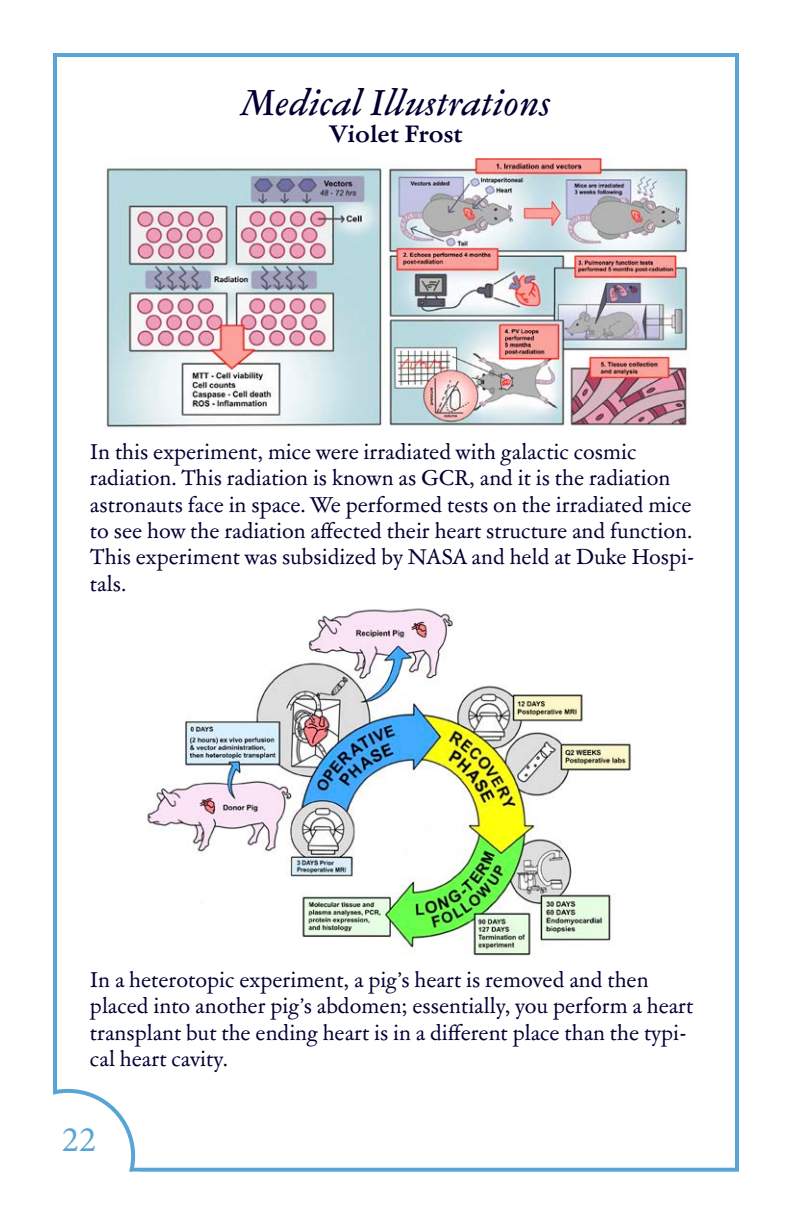
<style>
.page{position:relative;width:792px;height:1224px;background:#fff}
.page>*{position:absolute;margin:0;border:0;box-sizing:border-box;transform-origin:0 0}
.t1{font:36px "Minion Pro";color:#58a5d5}
.t2{font:italic 34px "Garamond ATF Micro";color:#000032}
.t3{font:22px/26.4px "Garamond ATF Subhead";color:#000032}
.t4{font:700 22px "Garamond ATF Micro";color:#000032}
</style>
<div class="page">
<img style="left:106px;top:158px;width:583px;height:271px">
<img style="left:147px;top:608px;width:484px;height:347px">
<div style="left:53px;top:53px;width:686px;height:1119px;border:4px solid #58a5d5"></div>
<div style="left:3px;top:1091px;width:130px;height:130px;background:#fff;border-radius:50%"></div>
<p class="t2" style="left:241px;top:78px;width:312px">Medical Illustrations</p>
<p class="t4" style="left:329px;top:117px;width:135px">Violet Frost</p>
<p class="t3" style="left:90px;top:438px;width:606px">In this experiment, mice were irradiated with galactic cosmic radiation. This radiation is known as GCR, and it is the radiation astronauts face in space. We performed tests on the irradiated mice to see how the radiation affected their heart structure and function.<br>This experiment was subsidized by NASA and held at Duke Hospi&shy;tals.</p>
<p class="t3" style="left:90px;top:966px;width:605px">In a heterotopic experiment, a pig’s heart is removed and then placed into another pig’s abdomen; essentially, you perform a heart transplant but the ending heart is in a different place than the typi&shy;cal heart cavity.</p>
<h1 class="t1" style="left:62px;top:1116px;width:36px">22</h1>
</div>
